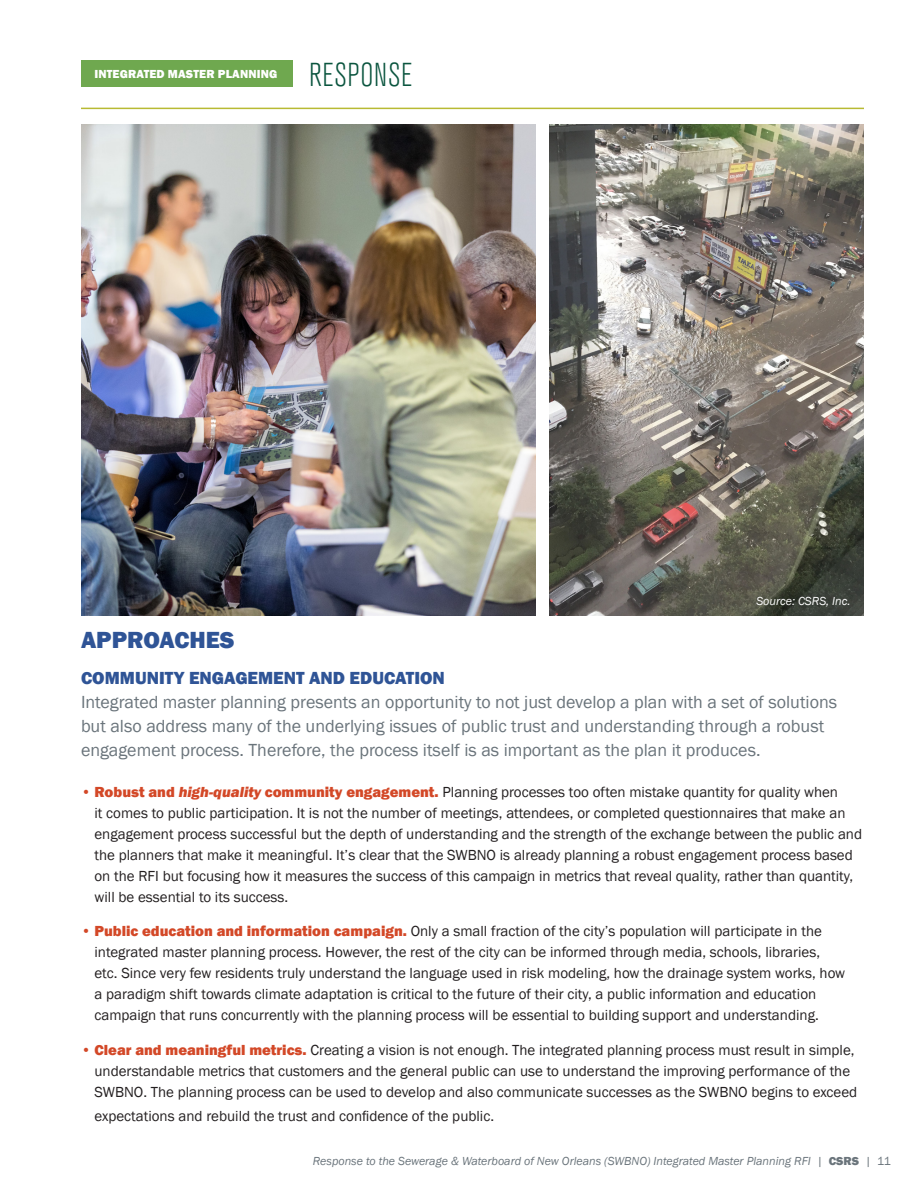
<style>
.page{position:relative;width:918px;height:1188px;background:#fff}
.page>*{position:absolute;margin:0;border:0;box-sizing:border-box;transform-origin:0 0}
.t1{font:300 condensed 33px "Akzidenz Grotesk Std";letter-spacing:.025em;color:#0b553f}
.Heading_1{font:800 24px "Franklin Gothic";color:#2f5496}
.Heading_2{font:18px/24px "Franklin Gothic";color:#6a747b}
.t2{font:15px/21px "Franklin Gothic";color:#231f20}
.t3{font:italic 12px "Franklin Gothic";color:#6a747b}
.t4{font:800 12px "Franklin Gothic";letter-spacing:.01em;color:#fff}
.t5{font:italic 12px "Franklin Gothic";color:#fff}
.s1{font-weight:800;color:#2f5496}
.s2{font-weight:800;color:#d34827}
.s3{font-weight:800;font-style:italic;color:#d34827}
.s4{font-weight:800;font-style:normal}
.s5{font-style:normal}
</style>
<div class="page">
<hr style="left:81px;top:108px;width:783px;height:1px;background:#b8ba33">
<div style="left:81px;top:60px;width:212px;height:27px;background:#6fa84f"></div>
<img style="left:81px;top:124px;width:455px;height:492px">
<img style="left:550px;top:124px;width:314px;height:492px">
<p class="t4" style="left:94px;top:66px;width:184px">INTEGRATED MASTER PLANNING</p>
<p class="t1" style="left:309px;top:56px;width:105px">RESPONSE</p>
<p class="t5" style="left:756px;top:594px;width:96px">Source: CSRS, Inc.</p>
<p class="Heading_1" style="left:81px;top:624px;width:155px">APPROACHES</p>
<p class="Heading_2" style="left:81px;top:666px;width:758px"><span class="s1">COMMUNITY ENGAGEMENT AND EDUCATION<br></span>Integrated master planning presents an opportunity to not just develop a plan with a set of solutions but also address many of the underlying issues of public trust and understanding through a robust engagement process. Therefore, the process itself is as important as the plan it produces.</p>
<p class="t2" style="left:94px;top:782px;width:769px;text-indent:-14px"><span class="s2">• Robust and</span> <span class="s3">high-quality</span> <span class="s2">community engagement.</span> Planning processes too often mistake quantity for quality when<br>it comes to public participation. It is not the number of meetings, attendees, or completed questionnaires that make an engagement process successful but the depth of understanding and the strength of the exchange between the public and the planners that make it meaningful. It’s clear that the SWBNO is already planning a robust engagement process based on the RFI but focusing how it measures the success of this campaign in metrics that reveal quality, rather than quantity, will be essential to its success.</p>
<p class="t2" style="left:94px;top:921px;width:752px;text-indent:-14px"><span class="s2">• Public education and information campaign.</span> Only a small fraction of the city’s population will participate in the integrated master planning process. However, the rest of the city can be informed through media, schools, libraries, etc. Since very few residents truly understand the language used in risk modeling, how the drainage system works, how a paradigm shift towards climate adaptation is critical to the future of their city, a public information and education campaign that runs concurrently with the planning process will be essential to building support and understanding.</p>
<p class="t2" style="left:94px;top:1040px;width:764px;text-indent:-14px"><span class="s2">• Clear and meaningful metrics.</span> Creating a vision is not enough. The integrated planning process must result in simple, understandable metrics that customers and the general public can use to understand the improving performance of the<br>SWBNO. The planning process can be used to develop and also communicate successes as the SWBNO begins to exceed</p>
<p class="t2" style="left:94px;top:1106px;width:401px">expectations and rebuild the trust and confidence of the public.</p>
<p class="t3" style="left:313px;top:1154px;width:580px">Response to the Sewerage &amp; Waterboard of New Orleans (SWBNO) Integrated Master Planning RFI | <span class="s4">CSRS</span> | <span class="s5">11</span></p>
</div>
